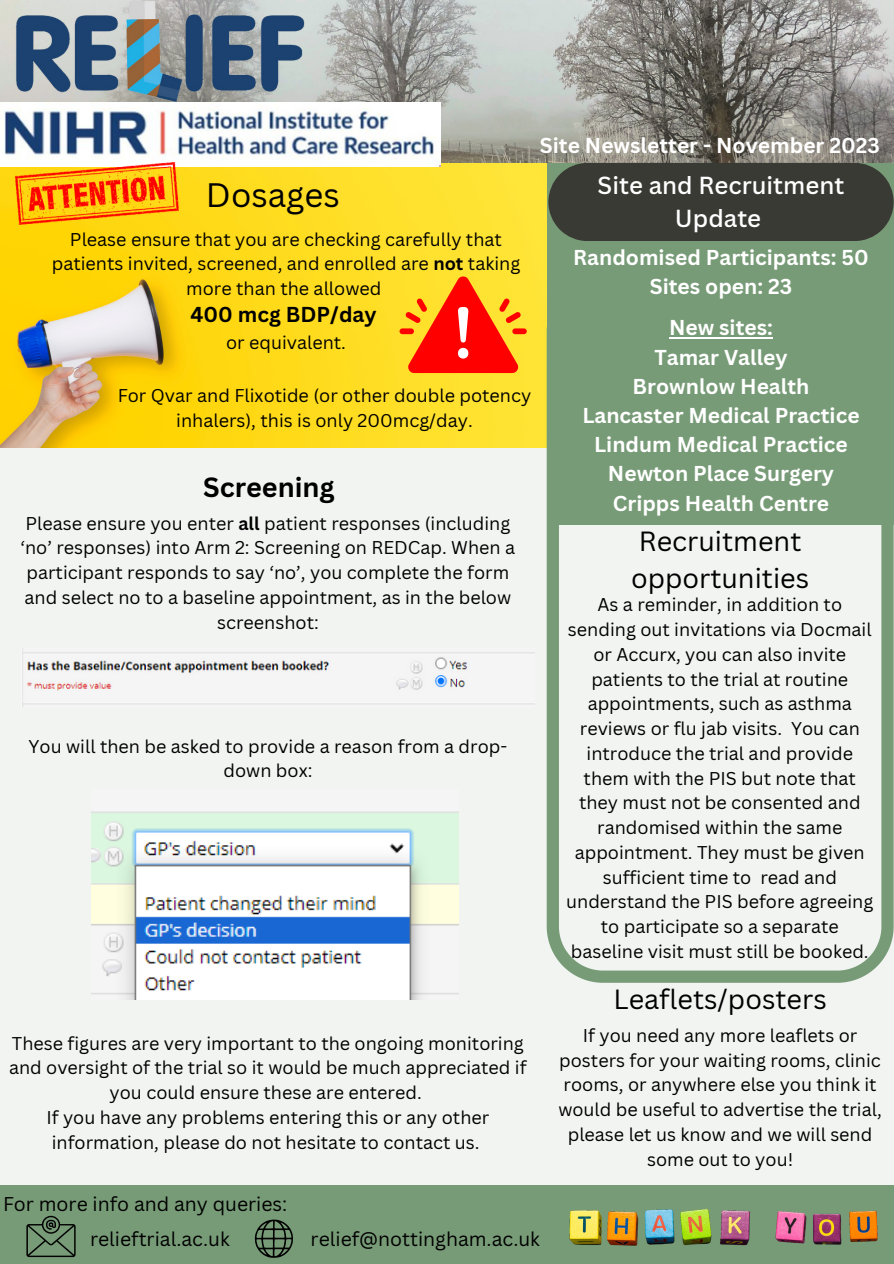
<style>
.page{position:relative;width:894px;height:1264px;background:#fff}
.page>*{position:absolute;margin:0;border:0;box-sizing:border-box;transform-origin:0 0}
.t1{font:33px "Canva Sans";color:#000}
.t2{font:27px/37.2px "Canva Sans";color:#000}
.t3{font:700 27px "Canva Sans";color:#000}
.t4{font:500 24px/32.7px "Canva Sans";color:#fff;text-align:center}
.t5{font:700 21px "Canva Sans";color:#fff}
.t6{font:700 21px "Canva Sans";color:#000}
.t7{font:19.35px "Canva Sans";color:#000}
.t8{font:18px/24.8px "Canva Sans";color:#000;text-align:center}
.s1{font-weight:700}
</style>
<div class="page">
<div style="left:0;top:0;width:893px;height:1263px;background:#f2f4f2"></div>
<img style="left:22px;top:648px;width:512px;height:59px">
<img style="left:92px;top:811px;width:366px;height:188px">
<div style="left:0;top:1184px;width:893px;height:79px;background:#779b77"></div>
<svg style="left:26px;top:1215px;width:50px;height:41px"></svg>
<svg style="left:255px;top:1219px;width:38px;height:38px"></svg>
<img style="left:569px;top:1209px;width:182px;height:37px">
<img style="left:0;top:162px;width:546px;height:286px">
<div style="left:546px;top:154px;width:347px;height:371px;background:#779b77"></div>
<img style="left:329px;top:0;width:564px;height:162px">
<img style="left:0;top:102px;width:440px;height:64px">
<div style="left:548px;top:163px;width:345px;height:78px;background:#393a34"></div>
<img style="left:16px;top:163px;width:163px;height:62px">
<div style="left:512px;top:328px;width:14px;height:6px;background:#f00;border-radius:3px"></div>
<div style="left:399px;top:328px;width:15px;height:6px;background:#f00;border-radius:3px"></div>
<svg style="left:405px;top:276px;width:116px;height:97px"></svg>
<img style="left:0;top:0;width:329px;height:131px">
<svg style="left:546px;top:275px;width:347px;height:707px"></svg>
<img style="left:775px;top:1211px;width:103px;height:34px">
<hr style="left:668px;top:337px;width:104px;height:1px;background:#fff">
<p class="t1" style="left:206px;top:172px;width:135px">Dosages</p>
<p class="t8" style="left:52px;top:226px;width:470px">Please ensure that you are checking carefully that patients invited, screened, and enrolled are <span class="s1">not</span> taking more than the allowed</p>
<p class="t6" style="left:190px;top:300px;width:187px">400 mcg BDP/day</p>
<p class="t8" style="left:226px;top:330px;width:121px">or equivalent.</p>
<p class="t8" style="left:118px;top:383px;width:415px">For Qvar and Flixotide (or other double potency inhalers), this is only 200mcg/day.</p>
<p class="t3" style="left:203px;top:468px;width:133px">Screening</p>
<p class="t8" style="left:21px;top:510px;width:496px">Please ensure you enter <span class="s1">all</span> patient responses (including ‘no’ responses) into Arm 2: Screening on REDCap. When a participant responds to say ‘no’, you complete the form and select no to a baseline appointment, as in the below screenshot:</p>
<p class="t8" style="left:29px;top:733px;width:480px">You will then be asked to provide a reason from a drop&shy;down box:</p>
<p class="t5" style="left:539px;top:130px;width:341px">Site Newsletter - November 2023</p>
<p class="t4" style="left:597px;top:169px;width:248px">Site and Recruitment<br>Update</p>
<p class="t5" style="left:573px;top:243px;width:297px">Randomised Participants: 50</p>
<p class="t5" style="left:649px;top:272px;width:144px">Sites open: 23</p>
<p class="t5" style="left:668px;top:313px;width:105px">New sites:</p>
<p class="t5" style="left:654px;top:342px;width:135px">Tamar Valley</p>
<p class="t5" style="left:632px;top:371px;width:178px">Brownlow Health</p>
<p class="t5" style="left:582px;top:400px;width:279px">Lancaster Medical Practice</p>
<p class="t5" style="left:594px;top:430px;width:255px">Lindum Medical Practice</p>
<p class="t5" style="left:607px;top:459px;width:227px">Newton Place Surgery</p>
<p class="t5" style="left:612px;top:488px;width:218px">Cripps Health Centre</p>
<p class="t2" style="left:631px;top:521px;width:180px">Recruitment opportunities</p>
<p class="t8" style="left:566px;top:592px;width:308px">As a reminder, in addition to sending out invitations via Docmail or Accurx, you can also invite patients to the trial at routine appointments, such as asthma reviews or flu jab visits. You can introduce the trial and provide them with the PIS but note that they must not be consented and randomised within the same appointment. They must be given sufficient time to read and understand the PIS before agreeing to participate so a separate baseline visit must still be booked.</p>
<p class="t8" style="left:9px;top:1030px;width:519px">These figures are very important to the ongoing monitoring and oversight of the trial so it would be much appreciated if you could ensure these are entered.</p>
<p class="t8" style="left:46px;top:1104px;width:444px;text-align:left">If you have any problems entering this or any other information, please do not hesitate to contact us.</p>
<p class="t2" style="left:613px;top:980px;width:215px">Leaflets/posters</p>
<p class="t8" style="left:558px;top:1022px;width:325px">If you need any more leaflets or posters for your waiting rooms, clinic rooms, or anywhere else you think it would be useful to advertise the trial, please let us know and we will send some out to you!</p>
<p class="t7" style="left:3px;top:1189px;width:286px">For more info and any queries:</p>
<p class="t7" style="left:90px;top:1225px;width:141px">relieftrial.ac.uk</p>
<p class="t7" style="left:310px;top:1225px;width:231px">relief@nottingham.ac.uk</p>
</div>
